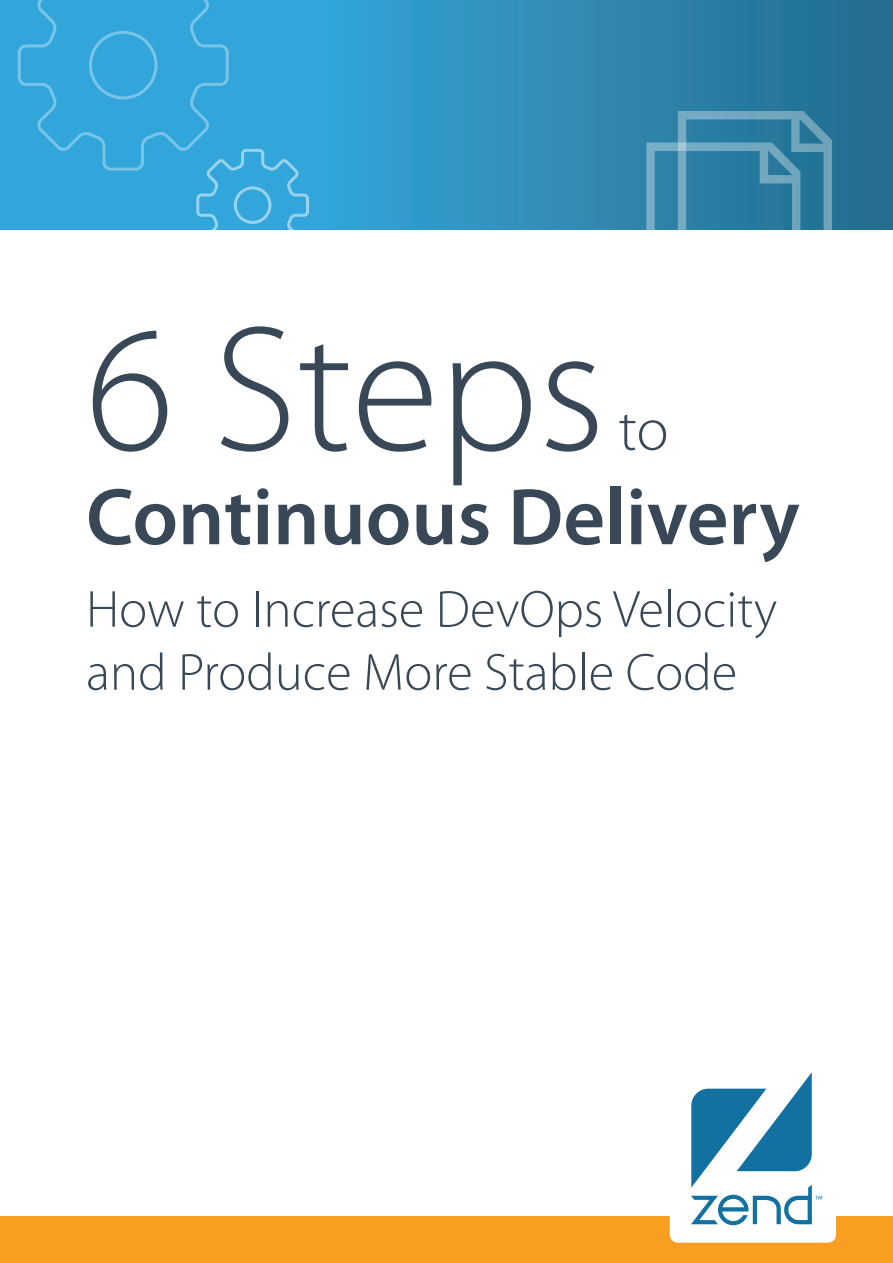
<style>
.page{position:relative;width:893px;height:1263px;background:#fff}
.page>*{position:absolute;margin:0;border:0;box-sizing:border-box;transform-origin:0 0}
.t1{font:300 180px "Myriad Pro";color:#394856}
.t2{font:600 81px "Myriad Pro";color:#394856}
.t3{font:300 60px "Myriad Pro";color:#394856}
.t4{font:300 52.5px/63px "Myriad Pro";color:#394856}
</style>
<div class="page">
<svg style="left:0;top:0;width:893px;height:230px;background:#2e8bb6"></svg>
<div style="left:0;top:1216px;width:893px;height:47px;background:#f89e21"></div>
<svg style="left:646px;top:111px;width:186px;height:119px;background:#3d87a9"></svg>
<div style="left:16px;top:0;width:294px;height:230px;background:#32a6db"></div>
<div style="left:670px;top:1189px;width:166px;height:54px;background:#fff;border-radius:9px"></div>
<svg style="left:691px;top:1072px;width:131px;height:153px"></svg>
<h1 class="t1" style="left:86px;top:281px;width:521px">6 Steps</h1>
<p class="t3" style="left:618px;top:394px;width:52px">to</p>
<h2 class="t2" style="left:86px;top:465px;width:715px">Continuous Delivery</h2>
<p class="t4" style="left:86px;top:577px;width:692px">How to Increase DevOps Velocity and Produce More Stable Code</p>
</div>
